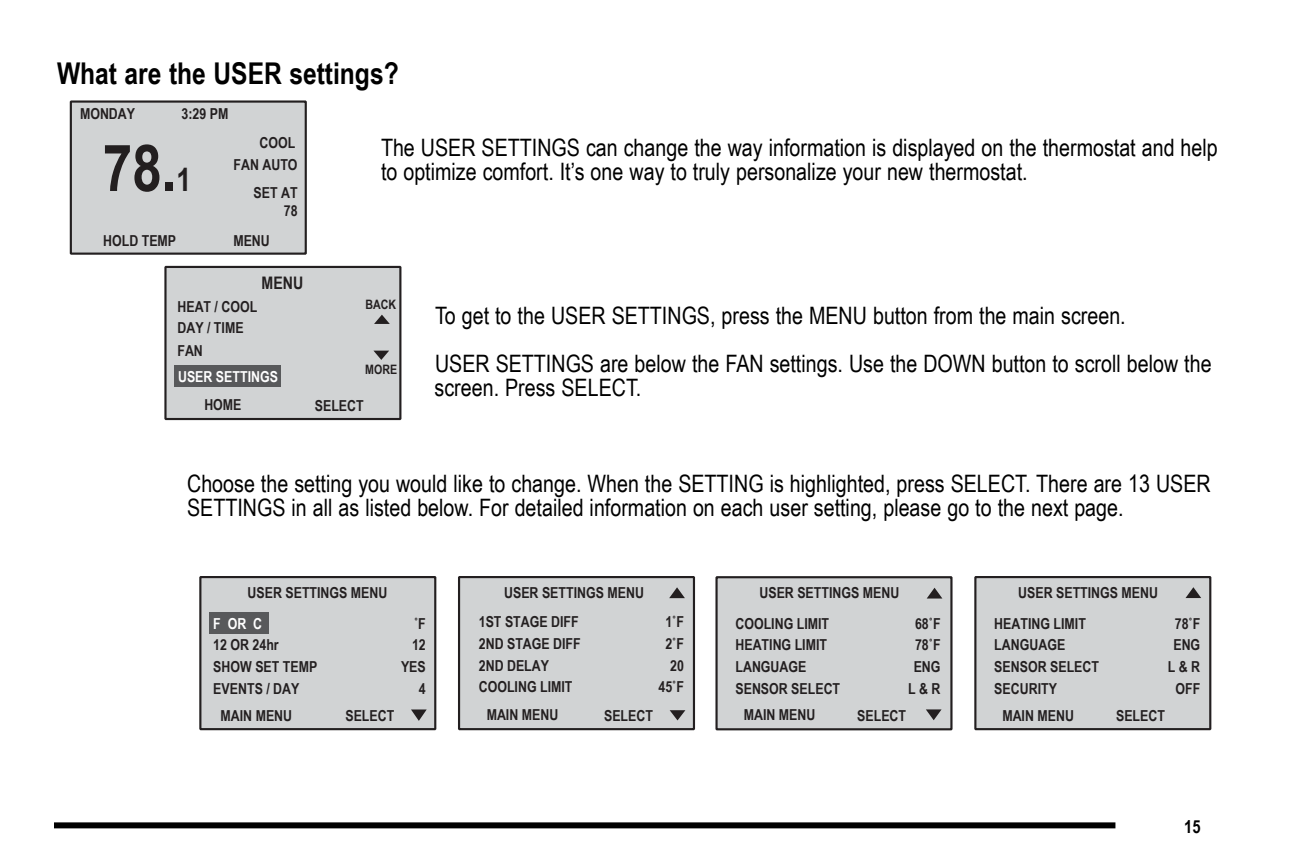
<style>
.page{position:relative;width:1296px;height:864px;background:#fff}
.page>*{position:absolute;margin:0;border:0;box-sizing:border-box;transform-origin:0 0}
.t1{font:700 64.8px "Arial Narrow";color:#231f20}
.t2{font:700 30px "Arial Narrow";color:#000}
.t3{font:24px/24px "Arial Narrow";color:#000}
.t4{font:700 18px "Arial Narrow";color:#000}
.t5{font:700 17.4px "Arial Narrow";color:#231f20}
.t6{font:700 15px/30.6px "Arial Narrow";color:#231f20}
.t7{font:700 15px "Arial Narrow";color:#fff}
.t8{font:700 12.9px "Arial Narrow";color:#231f20}
.s1{font-size:32.4px}
</style>
<div class="page">
<div style="left:54px;top:822px;width:1061px;height:6px;background:#000"></div>
<div style="left:70px;top:100px;width:237px;height:155px;background:#d1d3d4;border:2px solid #231f20"></div>
<div style="left:164px;top:266px;width:237px;height:154px;background:#d1d3d4;border:2px solid #231f20"></div>
<svg style="left:374px;top:351px;width:15px;height:9px"></svg>
<div style="left:175px;top:365px;width:106px;height:21px;background:#58595b"></div>
<svg style="left:374px;top:315px;width:16px;height:9px"></svg>
<div style="left:199px;top:576px;width:237px;height:154px;background:#d1d3d4;border:2px solid #231f20"></div>
<svg style="left:411px;top:709px;width:16px;height:12px"></svg>
<div style="left:209px;top:612px;width:60px;height:22px;background:#58595b"></div>
<div style="left:458px;top:576px;width:237px;height:154px;background:#d1d3d4;border:2px solid #231f20"></div>
<svg style="left:670px;top:710px;width:15px;height:10px"></svg>
<svg style="left:669px;top:587px;width:16px;height:11px"></svg>
<div style="left:715px;top:576px;width:238px;height:154px;background:#d1d3d4;border:2px solid #231f20"></div>
<svg style="left:927px;top:588px;width:15px;height:11px"></svg>
<svg style="left:926px;top:709px;width:16px;height:11px"></svg>
<div style="left:974px;top:576px;width:237px;height:154px;background:#d1d3d4;border:2px solid #231f20"></div>
<svg style="left:1186px;top:587px;width:15px;height:11px"></svg>
<p class="t2" style="left:57px;top:56px;width:343px">What are the USER settings?</p>
<p class="t6" style="left:80px;top:98px;width:57px">MONDAY</p>
<p class="t6" style="left:182px;top:98px;width:48px">3:29 PM</p>
<h1 class="t1" style="left:103px;top:130px;width:90px">78.<span class="s1">1</span></h1>
<p class="t6" style="left:234px;top:132px;width:66px;line-height:21.6px;text-align:right">COOL<br>FAN AUTO</p>
<p class="t6" style="left:254px;top:183px;width:46px;line-height:18.3px;text-align:right">SET AT<br>78</p>
<p class="t6" style="left:103px;top:225px;width:75px">HOLD TEMP</p>
<p class="t6" style="left:233px;top:225px;width:38px">MENU</p>
<p class="t5" style="left:262px;top:273px;width:43px">MENU</p>
<p class="t6" style="left:177px;top:292px;width:81px">HEAT / COOL</p>
<p class="t6" style="left:177px;top:335px;width:27px">FAN</p>
<p class="t6" style="left:177px;top:313px;width:68px">DAY / TIME</p>
<p class="t7" style="left:178px;top:368px;width:101px">USER SETTINGS</p>
<p class="t3" style="left:381px;top:135px;width:838px">The USER SETTINGS can change the way information is displayed on the thermostat and help to optimize comfort. It’s one way to truly personalize your new thermostat.</p>
<p class="t8" style="left:365px;top:297px;width:32px">BACK</p>
<p class="t8" style="left:365px;top:362px;width:33px">MORE</p>
<p class="t3" style="left:435px;top:291px;width:778px;line-height:48px">To get to the USER SETTINGS, press the MENU button from the main screen.<br>USER SETTINGS are below the FAN settings. Use the DOWN button to scroll below the</p>
<p class="t3" style="left:435px;top:375px;width:208px">screen. Press SELECT.</p>
<p class="t6" style="left:204px;top:390px;width:39px">HOME</p>
<p class="t6" style="left:315px;top:390px;width:50px">SELECT</p>
<p class="t3" style="left:187px;top:471px;width:1025px">Choose the setting you would like to change. When the SETTING is highlighted, press SELECT. There are 13 USER<br>SETTINGS in all as listed below. For detailed information on each user setting, please go to the next page.</p>
<p class="t6" style="left:248px;top:577px;width:141px">USER SETTINGS MENU</p>
<p class="t7" style="left:213px;top:615px;width:50px">F OR C</p>
<p class="t6" style="left:414px;top:608px;width:13px">˚F</p>
<p class="t6" style="left:213px;top:630px;width:67px">12 OR 24hr</p>
<p class="t6" style="left:412px;top:630px;width:15px">12</p>
<p class="t6" style="left:213px;top:651px;width:106px">SHOW SET TEMP</p>
<p class="t6" style="left:401px;top:651px;width:26px">YES</p>
<p class="t6" style="left:213px;top:673px;width:88px">EVENTS / DAY</p>
<p class="t6" style="left:419px;top:673px;width:8px">4</p>
<p class="t6" style="left:221px;top:701px;width:73px">MAIN MENU</p>
<p class="t6" style="left:604px;top:700px;width:50px">SELECT</p>
<p class="t6" style="left:479px;top:578px;width:167px;line-height:29.1px;text-indent:25px">USER SETTINGS MENU<br>1ST STAGE DIFF</p>
<p class="t6" style="left:994px;top:577px;width:165px;text-indent:24px">USER SETTINGS MENU<br>HEATING LIMIT</p>
<p class="t6" style="left:735px;top:578px;width:165px;text-indent:24px">USER SETTINGS MENU<br>COOLING LIMIT</p>
<p class="t6" style="left:665px;top:607px;width:20px">1˚F</p>
<p class="t6" style="left:1175px;top:608px;width:27px">78˚F</p>
<p class="t6" style="left:915px;top:608px;width:27px">68˚F</p>
<p class="t6" style="left:479px;top:628px;width:103px">2ND STAGE DIFF</p>
<p class="t6" style="left:665px;top:628px;width:20px">2˚F</p>
<p class="t6" style="left:479px;top:650px;width:72px">2ND DELAY</p>
<p class="t6" style="left:670px;top:650px;width:15px">20</p>
<p class="t6" style="left:479px;top:671px;width:95px">COOLING LIMIT</p>
<p class="t6" style="left:658px;top:671px;width:27px">45˚F</p>
<p class="t6" style="left:487px;top:700px;width:73px">MAIN MENU</p>
<p class="t6" style="left:857px;top:700px;width:50px">SELECT</p>
<p class="t6" style="left:735px;top:630px;width:93px">HEATING LIMIT</p>
<p class="t6" style="left:915px;top:630px;width:27px">78˚F</p>
<p class="t6" style="left:735px;top:651px;width:72px">LANGUAGE</p>
<p class="t6" style="left:914px;top:651px;width:28px">ENG</p>
<p class="t6" style="left:735px;top:673px;width:106px">SENSOR SELECT</p>
<p class="t6" style="left:908px;top:673px;width:34px">L &amp; R</p>
<p class="t6" style="left:744px;top:700px;width:73px">MAIN MENU</p>
<p class="t6" style="left:1002px;top:700px;width:73px">MAIN MENU</p>
<p class="t6" style="left:1116px;top:700px;width:50px">SELECT</p>
<p class="t6" style="left:994px;top:630px;width:72px">LANGUAGE</p>
<p class="t6" style="left:1173px;top:630px;width:28px">ENG</p>
<p class="t6" style="left:994px;top:651px;width:106px">SENSOR SELECT</p>
<p class="t6" style="left:1168px;top:651px;width:34px">L &amp; R</p>
<p class="t6" style="left:994px;top:673px;width:64px">SECURITY</p>
<p class="t6" style="left:1175px;top:673px;width:26px">OFF</p>
<p class="t6" style="left:345px;top:700px;width:50px">SELECT</p>
<p class="t4" style="left:1184px;top:816px;width:18px">15</p>
</div>
